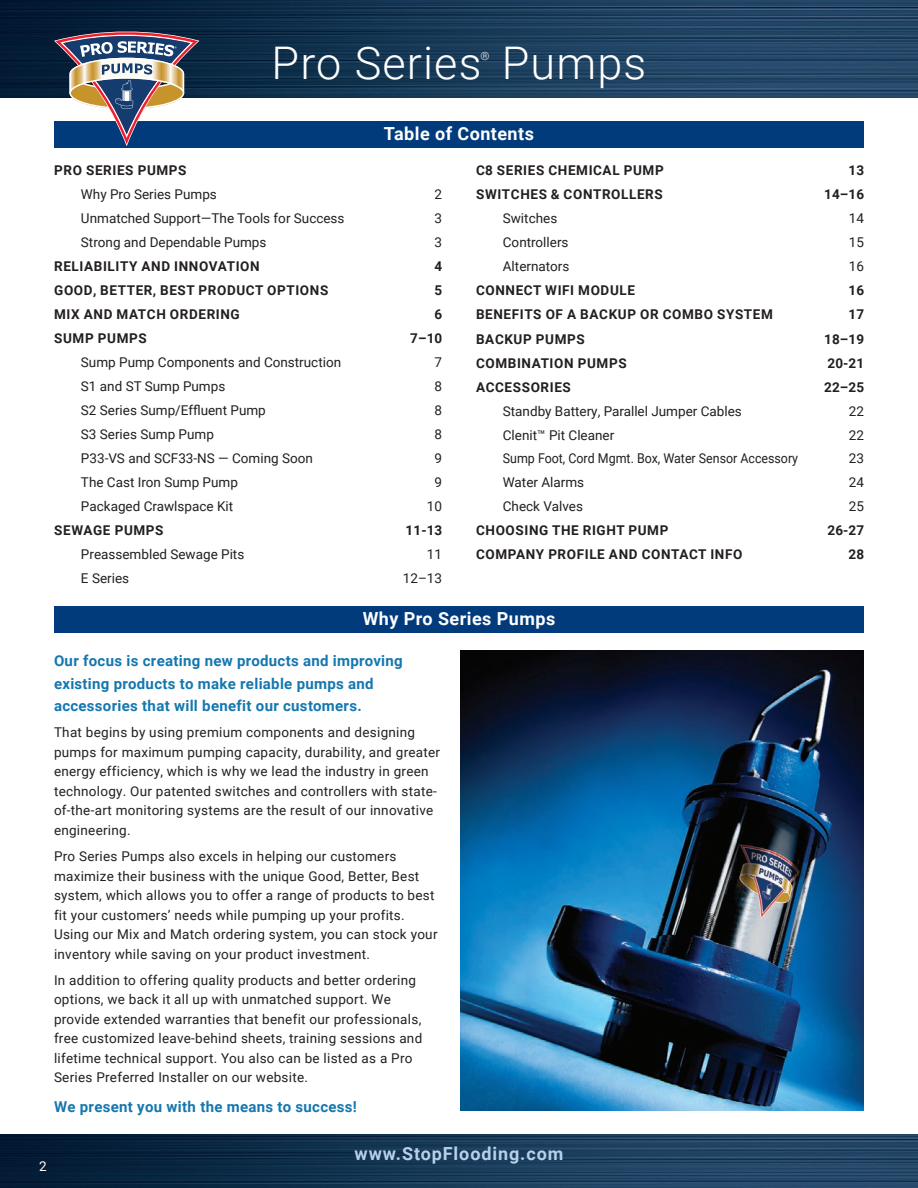
<style>
.page{position:relative;width:918px;height:1188px;background:#fff}
.page>*{position:absolute;margin:0;border:0;box-sizing:border-box;transform-origin:0 0}
.t1{font:300 45px "Roboto";letter-spacing:.025em;color:#fff}
.t2{font:700 18px "Roboto";letter-spacing:.025em;color:#fff}
.t3{font:700 18px "Roboto";letter-spacing:.05em;color:#b6d0ec}
.t4{font:700 15px/22.5px "Roboto";letter-spacing:.02em;color:#1577af}
.t5{font:13.5px/19.5px "Roboto";letter-spacing:.02em;color:#231f20}
.t6{font:13.5px "Roboto";color:#231f20}
.t7{font:700 13.5px "Roboto";letter-spacing:.045em;color:#231f20}
.t8{font:13.5px "Roboto";color:#231f20;scale:.92 1}
.t9{font:13.5px "Roboto";color:#fff}
.t10{font:300 11.4px "Roboto";color:#fff}
</style>
<div class="page">
<img style="left:0;top:1134px;width:918px;height:54px">
<img style="left:0;top:0;width:918px;height:97px">
<div style="left:54px;top:122px;width:810px;height:26px;background:#013b7c"></div>
<div style="left:54px;top:606px;width:810px;height:26px;background:#013b7c"></div>
<img style="left:460px;top:651px;width:404px;height:459px">
<svg style="left:54px;top:29px;width:145px;height:117px"></svg>
<h1 class="t1" style="left:272px;top:31px;width:211px">Pro Series</h1>
<p class="t10" style="left:480px;top:48px;width:11px">®</p>
<h1 class="t1" style="left:502px;top:31px;width:146px">Pumps</h1>
<h2 class="t2" style="left:384px;top:121px;width:151px">Table of Contents</h2>
<p class="t7" style="left:54px;top:161px;width:134px">PRO SERIES PUMPS</p>
<p class="t6" style="left:81px;top:185px;width:137px">Why Pro Series Pumps</p>
<p class="t5" style="left:435px;top:184px;width:9px">2</p>
<p class="t6" style="left:81px;top:209px;width:265px">Unmatched Support—The Tools for Success</p>
<p class="t5" style="left:435px;top:208px;width:9px">3</p>
<p class="t6" style="left:81px;top:233px;width:187px">Strong and Dependable Pumps</p>
<p class="t5" style="left:435px;top:232px;width:9px">3</p>
<p class="t7" style="left:54px;top:257px;width:207px">RELIABILITY AND INNOVATION</p>
<p class="t7" style="left:435px;top:257px;width:9px">4</p>
<p class="t7" style="left:54px;top:281px;width:276px">GOOD, BETTER, BEST PRODUCT OPTIONS</p>
<p class="t7" style="left:435px;top:281px;width:9px">5</p>
<p class="t7" style="left:54px;top:305px;width:187px">MIX AND MATCH ORDERING</p>
<p class="t7" style="left:435px;top:305px;width:9px">6</p>
<p class="t7" style="left:54px;top:329px;width:94px">SUMP PUMPS</p>
<p class="t7" style="left:410px;top:329px;width:34px">7–10</p>
<p class="t6" style="left:81px;top:353px;width:262px">Sump Pump Components and Construction</p>
<p class="t5" style="left:435px;top:352px;width:9px">7</p>
<p class="t6" style="left:81px;top:377px;width:146px">S1 and ST Sump Pumps</p>
<p class="t5" style="left:435px;top:376px;width:9px">8</p>
<p class="t6" style="left:81px;top:401px;width:186px">S2 Series Sump/Effluent Pump</p>
<p class="t5" style="left:435px;top:400px;width:9px">8</p>
<p class="t6" style="left:81px;top:425px;width:134px">S3 Series Sump Pump</p>
<p class="t5" style="left:435px;top:424px;width:9px">8</p>
<p class="t6" style="left:81px;top:449px;width:233px">P33-VS and SCF33-NS — Coming Soon</p>
<p class="t5" style="left:435px;top:448px;width:9px">9</p>
<p class="t6" style="left:81px;top:473px;width:158px">The Cast Iron Sump Pump</p>
<p class="t5" style="left:435px;top:472px;width:9px">9</p>
<p class="t6" style="left:81px;top:497px;width:154px">Packaged Crawlspace Kit</p>
<p class="t5" style="left:427px;top:496px;width:17px">10</p>
<p class="t7" style="left:54px;top:521px;width:111px">SEWAGE PUMPS</p>
<p class="t7" style="left:406px;top:521px;width:38px">11-13</p>
<p class="t6" style="left:81px;top:545px;width:165px">Preassembled Sewage Pits</p>
<p class="t5" style="left:427px;top:544px;width:17px">11</p>
<p class="t5" style="left:81px;top:568px;width:50px">E Series</p>
<p class="t5" style="left:403px;top:568px;width:41px">12–13</p>
<p class="t7" style="left:476px;top:161px;width:189px">C8 SERIES CHEMICAL PUMP</p>
<p class="t7" style="left:849px;top:161px;width:17px">13</p>
<p class="t7" style="left:476px;top:185px;width:188px">SWITCHES &amp; CONTROLLERS</p>
<p class="t7" style="left:824px;top:185px;width:42px">14–16</p>
<p class="t6" style="left:503px;top:209px;width:56px">Switches</p>
<p class="t5" style="left:849px;top:208px;width:17px">14</p>
<p class="t6" style="left:503px;top:233px;width:67px">Controllers</p>
<p class="t5" style="left:849px;top:232px;width:17px">15</p>
<p class="t6" style="left:503px;top:257px;width:68px">Alternators</p>
<p class="t5" style="left:849px;top:256px;width:17px">16</p>
<p class="t7" style="left:476px;top:281px;width:160px">CONNECT WIFI MODULE</p>
<p class="t7" style="left:849px;top:281px;width:17px">16</p>
<p class="t7" style="left:476px;top:305px;width:298px">BENEFITS OF A BACKUP OR COMBO SYSTEM</p>
<p class="t7" style="left:849px;top:305px;width:17px">17</p>
<p class="t7" style="left:476px;top:329px;width:110px">BACKUP PUMPS</p>
<p class="t7" style="left:824px;top:329px;width:42px">18–19</p>
<p class="t7" style="left:476px;top:353px;width:152px">COMBINATION PUMPS</p>
<p class="t7" style="left:827px;top:353px;width:38px">20-21</p>
<p class="t7" style="left:476px;top:377px;width:96px">ACCESSORIES</p>
<p class="t7" style="left:824px;top:377px;width:42px">22–25</p>
<p class="t6" style="left:503px;top:401px;width:241px">Standby Battery, Parallel Jumper Cables</p>
<p class="t5" style="left:849px;top:400px;width:17px">22</p>
<p class="t6" style="left:503px;top:425px;width:113px">Clenit™ Pit Cleaner</p>
<p class="t5" style="left:849px;top:424px;width:17px">22</p>
<p class="t8" style="left:503px;top:449px;width:322px">Sump Foot, Cord Mgmt. Box, Water Sensor Accessory</p>
<p class="t5" style="left:849px;top:448px;width:17px">23</p>
<p class="t6" style="left:503px;top:473px;width:83px">Water Alarms</p>
<p class="t5" style="left:849px;top:472px;width:17px">24</p>
<p class="t6" style="left:503px;top:497px;width:82px">Check Valves</p>
<p class="t5" style="left:849px;top:496px;width:17px">25</p>
<p class="t7" style="left:476px;top:521px;width:194px">CHOOSING THE RIGHT PUMP</p>
<p class="t7" style="left:827px;top:521px;width:38px">26-27</p>
<p class="t7" style="left:476px;top:545px;width:268px">COMPANY PROFILE AND CONTACT INFO</p>
<p class="t7" style="left:849px;top:545px;width:17px">28</p>
<h2 class="t2" style="left:363px;top:606px;width:194px">Why Pro Series Pumps</h2>
<p class="t4" style="left:54px;top:649px;width:350px">Our focus is creating new products and improving existing products to make reliable pumps and accessories that will benefit our customers.</p>
<p class="t5" style="left:54px;top:722px;width:388px">That begins by using premium components and designing pumps for maximum pumping capacity, durability, and greater energy efficiency, which is why we lead the industry in green technology. Our patented switches and controllers with state&shy;of-the-art monitoring systems are the result of our innovative engineering.</p>
<p class="t5" style="left:54px;top:846px;width:385px">Pro Series Pumps also excels in helping our customers maximize their business with the unique Good, Better, Best system, which allows you to offer a range of products to best fit your customers’ needs while pumping up your profits.<br>Using our Mix and Match ordering system, you can stock your inventory while saving on your product investment.</p>
<p class="t5" style="left:54px;top:970px;width:370px">In addition to offering quality products and better ordering options, we back it all up with unmatched support. We provide extended warranties that benefit our professionals, free customized leave-behind sheets, training sessions and lifetime technical support. You also can be listed as a Pro Series Preferred Installer on our website.</p>
<p class="t4" style="left:54px;top:1095px;width:305px">We present you with the means to success!</p>
<p class="t9" style="left:39px;top:1156px;width:9px">2</p>
<h2 class="t3" style="left:355px;top:1141px;width:210px">www.StopFlooding.com</h2>
</div>
